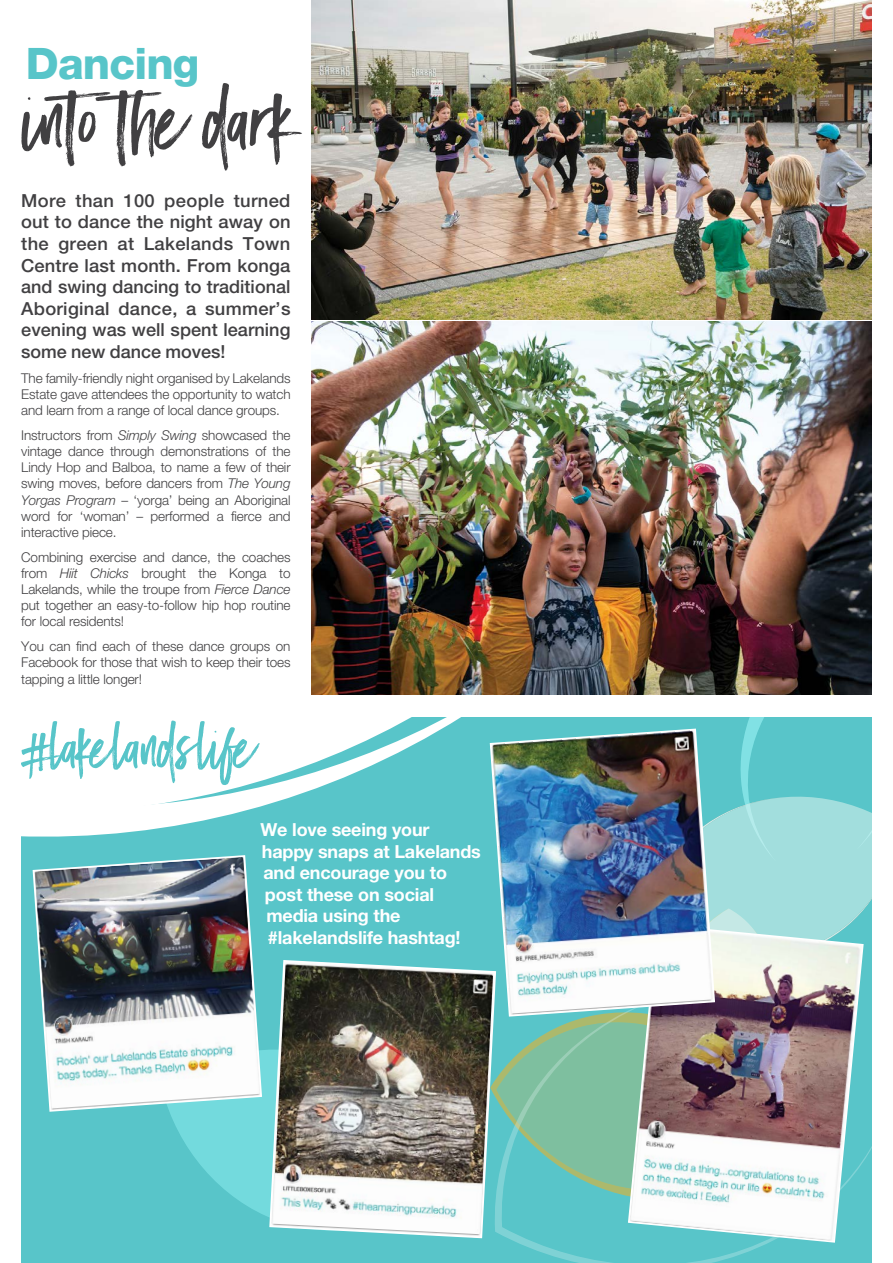
<style>
.page{position:relative;width:893px;height:1263px;background:#fff}
.page>*{position:absolute;margin:0;border:0;box-sizing:border-box;transform-origin:0 0}
.t1{font:82.05px "Black Diamond";color:#414042}
.t2{font:58.65px "Black Diamond";color:#58c5c9}
.t3{font:800 43.5px "Helvetica Neue";letter-spacing:-.02em;color:#58c5c9}
.t4{font:500 18px/21.6px "Helvetica Neue";color:#414042;text-align:justify}
.t5{font:700 18px "Helvetica Neue";letter-spacing:-.01em;color:#fff}
.t6{font:300 13.5px/16.2px "Helvetica Neue";letter-spacing:-.01em;color:#414042;text-align:justify}
.s1{font-style:italic}
</style>
<div class="page">
<img style="left:312px;top:322px;width:560px;height:372px">
<img style="left:312px;top:0;width:560px;height:320px">
<div style="left:21px;top:717px;width:851px;height:546px;background:#58c5c9"></div>
<svg style="left:497px;top:1059px;width:375px;height:204px"></svg>
<svg style="left:184px;top:1050px;width:85px;height:167px;fill:#73dadd"></svg>
<svg style="left:716px;top:717px;width:156px;height:361px"></svg>
<svg style="left:21px;top:717px;width:440px;height:120px"></svg>
<svg style="left:21px;top:717px;width:413px;height:88px"></svg>
<img style="left:32px;top:855px;width:231px;height:286px">
<img style="left:269px;top:960px;width:228px;height:279px">
<img style="left:627px;top:913px;width:237px;height:350px">
<img style="left:489px;top:686px;width:227px;height:373px">
<h3 class="t3" style="left:26px;top:38px;width:175px">Dancing</h3>
<h1 class="t1" style="left:25px;top:67px;width:272px">into the dark</h1>
<h3 class="t4" style="left:21px;top:189px;width:271px">More than 100 people turned out to dance the night away on the green at Lakelands Town Centre last month. From konga and swing dancing to traditional Aboriginal dance, a summer’s evening was well spent learning some new dance moves!</h3>
<p class="t6" style="left:21px;top:369px;width:271px">The family-friendly night organised by Lakelands Estate gave attendees the opportunity to watch and learn from a range of local dance groups.</p>
<p class="t6" style="left:21px;top:426px;width:271px">Instructors from <span class="s1">Simply Swing</span> showcased the vintage dance through demonstrations of the Lindy Hop and Balboa, to name a few of their swing moves, before dancers from <span class="s1">The Young Yorgas Program</span> – ‘yorga’ being an Aboriginal word for ‘woman’ – performed a fierce and interactive piece.</p>
<p class="t6" style="left:21px;top:548px;width:271px">Combining exercise and dance, the coaches from <span class="s1">Hiit Chicks</span> brought the Konga to Lakelands, while the troupe from <span class="s1">Fierce Dance </span>put together an easy-to-follow hip hop routine for local residents!</p>
<p class="t6" style="left:21px;top:638px;width:271px">You can find each of these dance groups on Facebook for those that wish to keep their toes tapping a little longer!</p>
<h2 class="t2" style="left:20px;top:709px;width:236px">#lakelandslife</h2>
<h3 class="t5" style="left:260px;top:818px;width:171px">We love seeing your</h3>
<h3 class="t5" style="left:262px;top:840px;width:220px">happy snaps at Lakelands</h3>
<h3 class="t5" style="left:263px;top:862px;width:185px">and encourage you to</h3>
<h3 class="t5" style="left:265px;top:883px;width:171px">post these on social</h3>
<h3 class="t5" style="left:266px;top:905px;width:136px">media using the</h3>
<h3 class="t5" style="left:268px;top:926px;width:194px">#lakelandslife hashtag!</h3>
</div>
